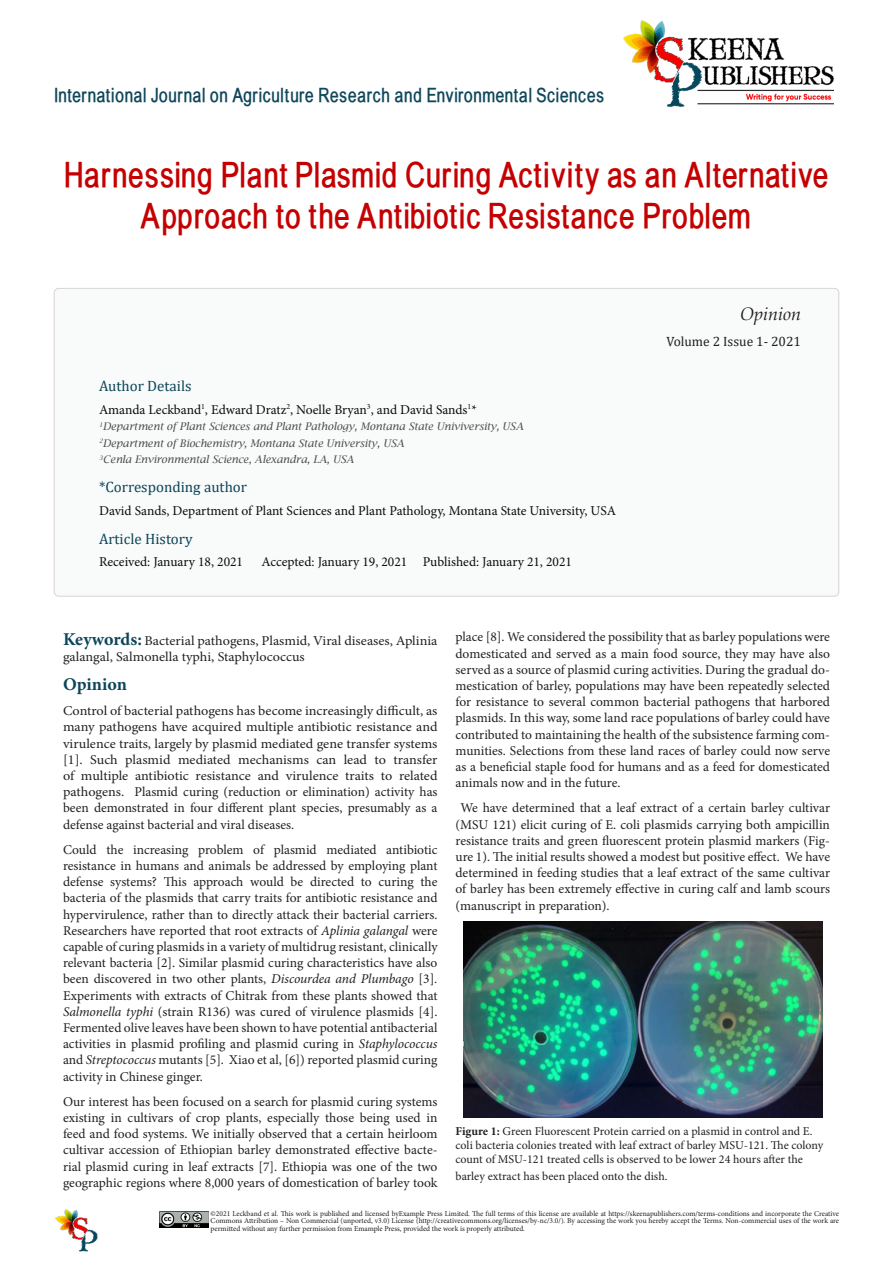
<style>
.page{position:relative;width:893px;height:1263px;background:#fff}
.page>*{position:absolute;margin:0;border:0;box-sizing:border-box;transform-origin:0 0}
.t1{font:700 34.5px/41.4px "Babel Sans";letter-spacing:.025em;color:#c50000;text-align:center}
.t2{font:700 19.5px "Babel Sans";letter-spacing:.025em;color:#0f485a}
.t3{font:italic 18px "Book Antiqua";color:#231f20}
.t4{font:700 18px "Minion Pro";color:#0c465a}
.t5{font:15px "Cambria Math";color:#0c465a}
.t6{font:13.5px/16.2px "Minion Pro";color:#231f20;text-align:justify}
.t7{font:13.5px/16.2px "Minion Pro";color:#231f20;scale:1.05 1}
.t8{font:13.5px "Minion Pro";color:#080d0b}
.t9{font:13.5px "Cambria Math";color:#231f20}
.t10{font:12px/14.4px "Minion Pro";color:#231f20}
.t11{font:italic 10.5px "Lucida Bright";color:#4b4c4c}
.t12{font:7.5px/7.5px "Minion Pro";letter-spacing:-.005em;color:#231f20;text-align:justify}
.s1{font-weight:700;font-size:18px;color:#0c465a}
.s2{font-style:italic}
.s3{font-weight:700}
</style>
<div class="page">
<img style="left:623px;top:20px;width:210px;height:87px">
<div style="left:54px;top:288px;width:785px;height:308px;background:#f9fafa;border-radius:4px"></div>
<img style="left:55px;top:1209px;width:43px;height:43px">
<img style="left:160px;top:1212px;width:49px;height:16px">
<img style="left:464px;top:922px;width:358px;height:195px">
<p class="t2" style="left:54px;top:84px;width:552px">International Journal on Agriculture Research and Environmental Sciences</p>
<p class="t1" style="left:64px;top:154px;width:766px">Harnessing Plant Plasmid Curing Activity as an Alternative<br>Approach to the Antibiotic Resistance Problem</p>
<p class="t3" style="left:740px;top:301px;width:63px">Opinion</p>
<p class="t5" style="left:99px;top:377px;width:94px">Author Details</p>
<p class="t8" style="left:99px;top:400px;width:379px">Amanda Leckband<sup>1</sup>, Edward Dratz<sup>2</sup>, Noelle Bryan<sup>3</sup>, and David Sands<sup>1</sup>*</p>
<p class="t11" style="left:99px;top:420px;width:426px"><sup>1</sup>Department of Plant Sciences and Plant Pathology, Montana State Univiversity, USA</p>
<p class="t11" style="left:99px;top:437px;width:307px"><sup>2</sup>Department of Biochemistry, Montana State University, USA</p>
<p class="t11" style="left:99px;top:453px;width:257px"><sup>3</sup>Cenla Environmental Science, Alexandra, LA, USA</p>
<p class="t5" style="left:99px;top:478px;width:150px">*Corresponding author</p>
<p class="t8" style="left:99px;top:502px;width:519px">David Sands, Department of Plant Sciences and Plant Pathology, Montana State University, USA</p>
<p class="t5" style="left:99px;top:530px;width:95px">Article History</p>
<p class="t8" style="left:99px;top:553px;width:146px">Received: January 18, 2021</p>
<p class="t8" style="left:261px;top:553px;width:312px">Accepted: January 19, 2021 Published: January 21, 2021</p>
<p class="t9" style="left:666px;top:333px;width:136px">Volume 2 Issue 1- 2021</p>
<p class="t7" style="left:63px;top:632px;width:358px"><span class="s1">Keywords:</span> Bacterial pathogens, Plasmid, Viral diseases, Aplinia galangal, Salmonella typhi, Staphylococcus</p>
<p class="t4" style="left:63px;top:671px;width:65px">Opinion</p>
<p class="t7" style="left:63px;top:703px;width:358px;text-align:justify">Control of bacterial pathogens has become increasingly difficult, as many pathogens have acquired multiple antibiotic resistance and virulence traits, largely by plasmid mediated gene transfer systems [1]. Such plasmid mediated mechanisms can lead to transfer of multiple antibiotic resistance and virulence traits to related pathogens. Plasmid curing (reduction or elimination) activity has been demonstrated in four different plant species, presumably as a defense against bacterial and viral diseases.</p>
<p class="t6" style="left:63px;top:841px;width:376px">Could the increasing problem of plasmid mediated antibiotic resistance in humans and animals be addressed by employing plant defense systems? This approach would be directed to curing the bacteria of the plasmids that carry traits for antibiotic resistance and hypervirulence, rather than to directly attack their bacterial carriers.<br>Researchers have reported that root extracts of <span class="s2">Aplinia galangal</span> were capable of curing plasmids in a variety of multidrug resistant, clinically relevant bacteria [2]. Similar plasmid curing characteristics have also been discovered in two other plants, <span class="s2">Discourdea and Plumbago</span> [3]<span class="s2">.<br></span>Experiments with extracts of Chitrak from these plants showed that <span class="s2">Salmonella typhi</span> (strain R136) was cured of virulence plasmids [4].<br>Fermented olive leaves have been shown to have potential antibacterial activities in plasmid profiling and plasmid curing in <span class="s2">Staphylococcus </span>and <span class="s2">Streptococcus</span> mutants [5]. Xiao et al, [6]) reported plasmid curing activity in Chinese ginger.</p>
<p class="t6" style="left:63px;top:1093px;width:376px">Our interest has been focused on a search for plasmid curing systems existing in cultivars of crop plants, especially those being used in feed and food systems. We initially observed that a certain heirloom cultivar accession of Ethiopian barley demonstrated effective bacte&shy;rial plasmid curing in leaf extracts [7]. Ethiopia was one of the two geographic regions where 8,000 years of domestication of barley took</p>
<p class="t6" style="left:455px;top:629px;width:376px">place [8]. We considered the possibility that as barley populations were domesticated and served as a main food source, they may have also served as a source of plasmid curing activities. During the gradual do&shy;mestication of barley, populations may have been repeatedly selected for resistance to several common bacterial pathogens that harbored plasmids. In this way, some land race populations of barley could have contributed to maintaining the health of the subsistence farming com&shy;munities. Selections from these land races of barley could now serve as a beneficial staple food for humans and as a feed for domesticated animals now and in the future.</p>
<p class="t6" style="left:455px;top:800px;width:376px;text-indent:5px">We have determined that a leaf extract of a certain barley cultivar (MSU 121) elicit curing of E. coli plasmids carrying both ampicillin resistance traits and green fluorescent protein plasmid markers (Fig&shy;ure 1). The initial results showed a modest but positive effect. We have determined in feeding studies that a leaf extract of the same cultivar of barley has been extremely effective in curing calf and lamb scours (manuscript in preparation).</p>
<p class="t10" style="left:455px;top:1123px;width:369px"><span class="s3">Figure 1:</span> Green Fluorescent Protein carried on a plasmid in control and E. coli bacteria colonies treated with leaf extract of barley MSU-121. The colony count of MSU-121 treated cells is observed to be lower 24 hours after the</p>
<p class="t10" style="left:455px;top:1168px;width:213px">barley extract has been placed onto the dish.</p>
<p class="t12" style="left:211px;top:1209px;width:630px">©2021 Leckband et al. This work is published and licensed byExample Press Limited. The full terms of this license are available at https://skeenapublishers.com/terms-conditions and incorporate the Creative Commons Attribution – Non Commercial (unported, v3.0) License (http://creativecommons.org/licenses/by-nc/3.0/). By accessing the work you hereby accept the Terms. Non-commercial uses of the work are permitted without any further permission from Emample Press, provided the work is properly attributed.</p>
</div>
